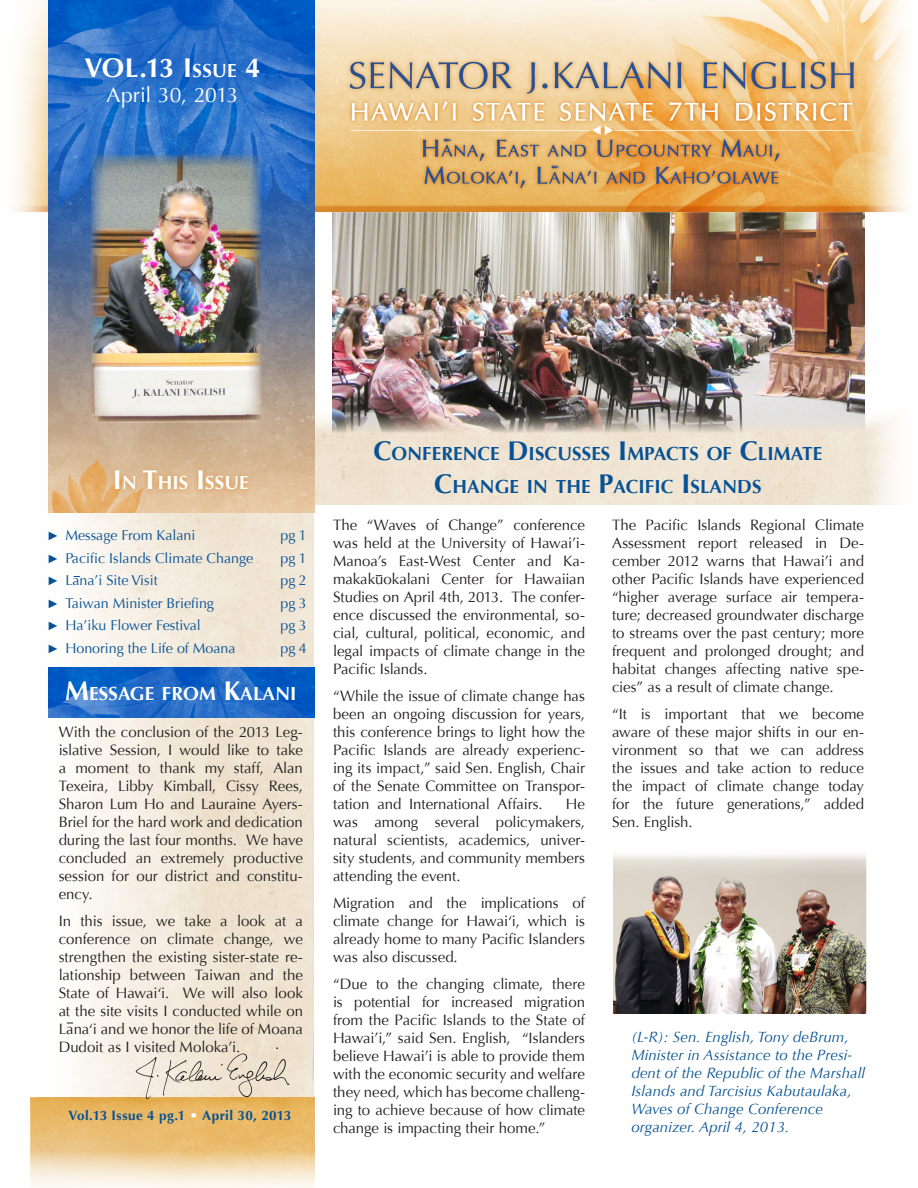
<style>
.page{position:relative;width:918px;height:1188px;background:#fff}
.page>*{position:absolute;margin:0;border:0;box-sizing:border-box;transform-origin:0 0}
.Emphasis{font:700 27px "Optima";color:#fff}
.Emphasis-2{font:21px "Optima";letter-spacing:-.01em;color:#fff}
.Senate_Headline{font:700 18.9px/32.4px "Optima";letter-spacing:.005em;color:#065294;text-align:center}
.Senate_Headline-2{font:700 18.9px "Optima";letter-spacing:.005em;color:#fff}
.Main_Optima{font:15px/18px "Optima";letter-spacing:-.005em;color:#231f20;text-align:justify}
.t1{font:italic 15px/18px "Optima";letter-spacing:.005em;color:#065294}
.Bullet_index{font:14.25px "Optima";color:#065294}
.Emphasis-3{font:700 13.5px "Optima";letter-spacing:.03em;color:#065294}
.s1{font-style:inherit}
.s2{font-size:18.9px}
.s3{font-size:27px}
.s4{font-family:"Andale Mono"}
.s5{color:#fff}
</style>
<div class="page">
<img style="left:332px;top:240px;width:532px;height:166px">
<img style="left:613px;top:854px;width:253px;height:160px">
<img style="left:315px;top:406px;width:581px;height:99px">
<img style="left:48px;top:513px;width:266px;height:583px">
<img style="left:13px;top:0;width:894px;height:240px">
<img style="left:48px;top:668px;width:267px;height:49px">
<img style="left:30px;top:1096px;width:285px;height:92px">
<img style="left:48px;top:0;width:267px;height:513px">
<div style="left:109px;top:465px;width:145px;height:30px;background:#df943c;opacity:.89"></div>
<img style="left:130px;top:1047px;width:167px;height:58px">
<img style="left:91px;top:154px;width:170px;height:269px">
<p class="Emphasis" style="left:84px;top:52px;width:178px">VOL.13 <span class="s1">I</span><span class="s2">SSUE</span> <span class="s1">4</span></p>
<p class="Emphasis-2" style="left:107px;top:83px;width:133px">April 30, 2013</p>
<p class="Senate_Headline-2" style="left:113px;top:472px;width:137px"><span class="s3">I</span>N <span class="s3">T</span>HIS <span class="s3">I</span>SSUE</p>
<p class="Bullet_index" style="left:49px;top:527px;width:148px"><span class="s4">►</span> Message From Kalani</p>
<p class="Bullet_index" style="left:281px;top:527px;width:28px">pg 1</p>
<p class="Bullet_index" style="left:49px;top:549px;width:206px"><span class="s4">►</span> Pacific Islands Climate Change</p>
<p class="Bullet_index" style="left:281px;top:549px;width:28px">pg 1</p>
<p class="Bullet_index" style="left:49px;top:572px;width:110px"><span class="s4">►</span> Lana’i Site Visit</p>
<p class="Bullet_index" style="left:281px;top:572px;width:28px">pg 2</p>
<p class="Bullet_index" style="left:49px;top:594px;width:167px"><span class="s4">►</span> Taiwan Minister Briefing</p>
<p class="Bullet_index" style="left:281px;top:594px;width:28px">pg 3</p>
<p class="Bullet_index" style="left:49px;top:617px;width:154px"><span class="s4">►</span> Ha’iku Flower Festival</p>
<p class="Bullet_index" style="left:281px;top:617px;width:28px">pg 3</p>
<p class="Bullet_index" style="left:49px;top:639px;width:188px"><span class="s4">►</span> Honoring the Life of Moana</p>
<p class="Bullet_index" style="left:281px;top:639px;width:28px">pg 4</p>
<p class="Senate_Headline-2" style="left:65px;top:683px;width:230px"><span class="s3">M</span>ESSAGE FROM <span class="s3">K</span>ALANI</p>
<p class="Main_Optima" style="left:59px;top:723px;width:246px">With the conclusion of the 2013 Leg&shy;islative Session, I would like to take a moment to thank my staff, Alan Texeira, Libby Kimball, Cissy Rees, Sharon Lum Ho and Lauraine Ayers-Briel for the hard work and dedication during the last four months. We have concluded an extremely productive session for our district and constitu&shy;ency.</p>
<p class="Main_Optima" style="left:59px;top:912px;width:246px">In this issue, we take a look at a conference on climate change, we strengthen the existing sister-state re&shy;lationship between Taiwan and the State of Hawai‘i. We will also look at the site visits I conducted while on Lana‘i and we honor the life of Moana Dudoit as I visited Moloka’i.</p>
<p class="Emphasis-3" style="left:69px;top:1108px;width:224px">Vol.13 Issue 4 pg.1 <span class="s5">•</span> April 30, 2013</p>
<p class="Senate_Headline" style="left:373px;top:438px;width:450px"><span class="s3">C</span>ONFERENCE <span class="s3">D</span>ISCUSSES <span class="s3">I</span>MPACTS OF <span class="s3">C</span>LIMATE<br><span class="s3">C</span>HANGE I N THE <span class="s3">P</span>ACI FIC <span class="s3">I</span>SLANDS</p>
<p class="Main_Optima" style="left:333px;top:516px;width:254px">The “Waves of Change” conference was held at the University of Hawai’i-Manoa’s East-West Center and Ka&shy;makakuokalani Center for Hawaiian Studies on April 4th, 2013. The confer&shy;ence discussed the environmental, so&shy;cial, cultural, political, economic, and legal impacts of climate change in the Pacific Islands.</p>
<p class="Main_Optima" style="left:333px;top:687px;width:254px">“While the issue of climate change has been an ongoing discussion for years, this conference brings to light how the Pacific Islands are already experienc&shy;ing its impact,” said Sen. English, Chair of the Senate Committee on Transpor&shy;tation and International Affairs.</p>
<p class="Main_Optima" style="left:333px;top:795px;width:254px;text-indent:233px">He was among several policymakers, natural scientists, academics, univer&shy;sity students, and community members attending the event.</p>
<p class="Main_Optima" style="left:333px;top:894px;width:254px">Migration and the implications of climate change for Hawai‘i, which is already home to many Pacific Islanders was also discussed.</p>
<p class="Main_Optima" style="left:333px;top:975px;width:254px">“Due to the changing climate, there is potential for increased migration from the Pacific Islands to the State of Hawai’i,” said Sen. English, “Islanders believe Hawai’i is able to provide them with the economic security and welfare they need, which has become challeng&shy;ing to achieve because of how climate change is impacting their home.”</p>
<p class="Main_Optima" style="left:612px;top:516px;width:254px">The Pacific Islands Regional Climate Assessment report released in De&shy;cember 2012 warns that Hawai’i and other Pacific Islands have experienced “higher average surface air tempera&shy;ture; decreased groundwater discharge to streams over the past century; more frequent and prolonged drought; and habitat changes affecting native spe&shy;cies” as a result of climate change.</p>
<p class="Main_Optima" style="left:612px;top:705px;width:254px">“It is important that we become aware of these major shifts in our en&shy;vironment so that we can address the issues and take action to reduce the impact of climate change today for the future generations,” added Sen. English.</p>
<p class="t1" style="left:631px;top:1028px;width:235px">(L-R): Sen. English, Tony deBrum,<br>Minister in Assistance to the Presi&shy;dent of the Republic of the Marshall<br>Islands and Tarcisius Kabutaulaka,<br>Waves of Change Conference organizer. April 4, 2013.</p>
</div>
